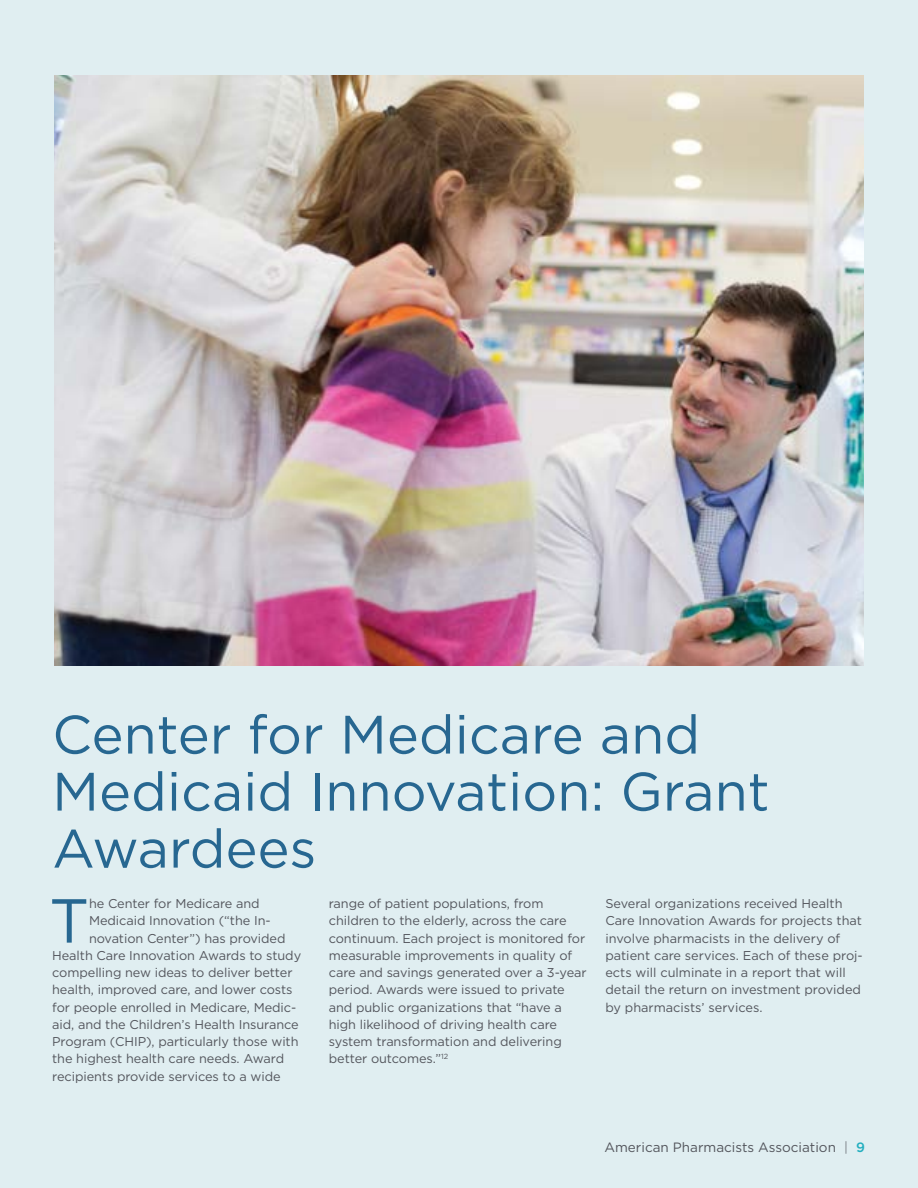
<style>
.page{position:relative;width:918px;height:1188px;background:#e0eef1}
.page>*{position:absolute;margin:0;border:0;box-sizing:border-box;transform-origin:0 0}
.t1{font:62.1px "Gotham";color:#276791}
.t2{font:54px/57px "Gotham";color:#276791}
.t3{font:13.5px "Gotham";color:#53555c}
.t4{font:12.75px/17.2px "Gotham";letter-spacing:-.005em;color:#53555c}
.s1{font-weight:300}
.s2{font-weight:500;color:#22aebf}
</style>
<div class="page">
<img style="left:54px;top:75px;width:810px;height:590px">
<h2 class="t2" style="left:52px;top:705px;width:719px">Center for Medicare and<br>Medicaid Innovation: Grant<br>Awardees</h2>
<h1 class="t1" style="left:49px;top:886px;width:42px">T</h1>
<p class="t4" style="left:89px;top:895px;width:172px">he Center for Medicare and</p>
<p class="t4" style="left:89px;top:912px;width:183px">Medicaid Innovation (“the In-</p>
<p class="t4" style="left:89px;top:929px;width:198px">novation Center”) has provided</p>
<p class="t4" style="left:52px;top:947px;width:251px">Health Care Innovation Awards to study</p>
<p class="t4" style="left:52px;top:964px;width:242px">compelling new ideas to deliver better</p>
<p class="t4" style="left:52px;top:981px;width:242px">health, improved care, and lower costs</p>
<p class="t4" style="left:52px;top:998px;width:246px">for people enrolled in Medicare, Medic-</p>
<p class="t4" style="left:52px;top:1016px;width:248px">aid, and the Children’s Health Insurance</p>
<p class="t4" style="left:52px;top:1033px;width:248px">Program (CHIP), particularly those with</p>
<p class="t4" style="left:52px;top:1050px;width:233px">the highest health care needs. Award</p>
<p class="t4" style="left:52px;top:1067px;width:230px">recipients provide services to a wide</p>
<p class="t4" style="left:329px;top:895px;width:259px">range of patient populations, from children to the elderly, across the care continuum. Each project is monitored for measurable improvements in quality of care and savings generated over a 3-year period. Awards were issued to private and public organizations that “have a high likelihood of driving health care system transformation and delivering better outcomes.”<sup>12</sup></p>
<p class="t4" style="left:605px;top:895px;width:259px">Several organizations received Health Care Innovation Awards for projects that involve pharmacists in the delivery of patient care services. Each of these proj&shy;ects will culminate in a report that will detail the return on investment provided by pharmacists’ services.</p>
<p class="t3" style="left:604px;top:1140px;width:262px">American Pharmacists Association <span class="s1">|</span> <span class="s2">9</span></p>
</div>
